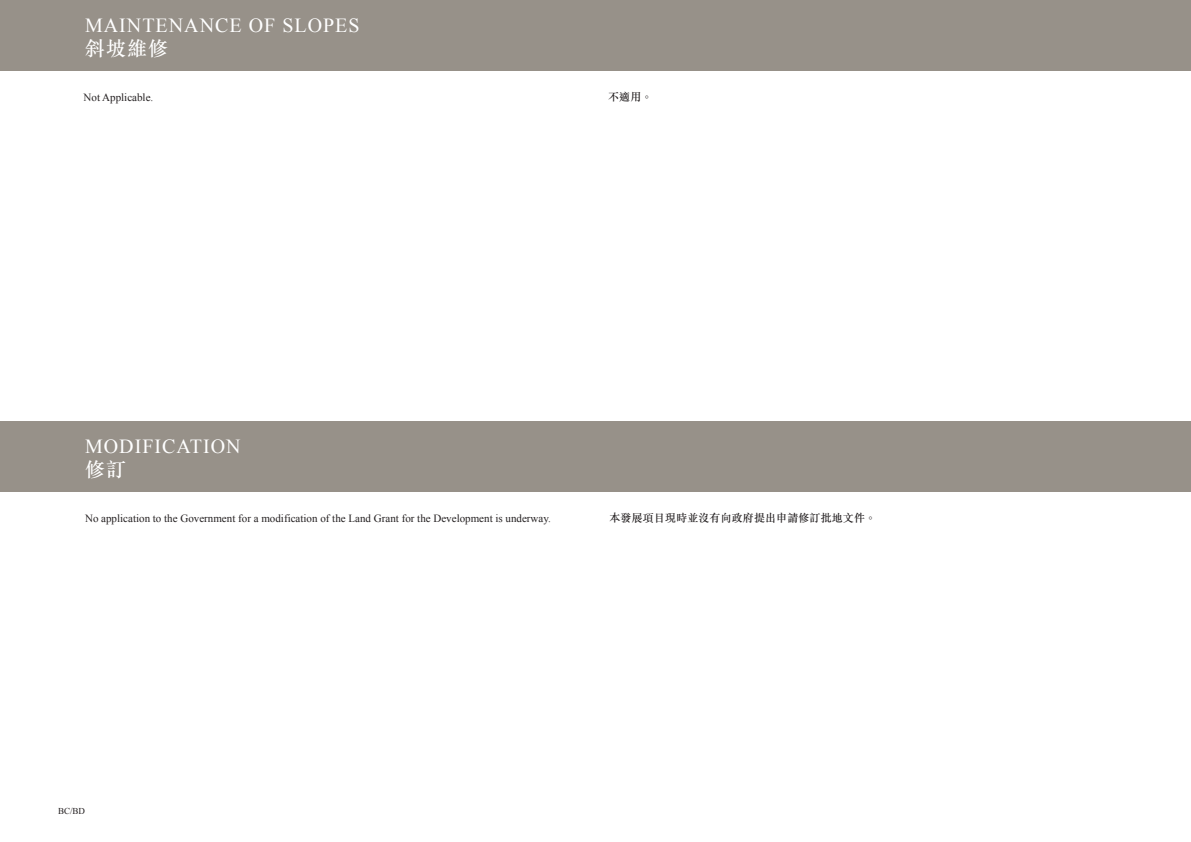
<style>
.page{position:relative;width:1191px;height:842px;background:#fff}
.page>*{position:absolute;margin:0;border:0;box-sizing:border-box;transform-origin:0 0}
.t1{font:20px "Times New Roman";letter-spacing:.05em;color:#fff}
.t2{font:500 20px "M Sung HK";letter-spacing:.05em;color:#fff}
.t3{font:11px "Times New Roman";color:#231f20}
.t4{font:500 11px "M Sung HK";letter-spacing:.01em;color:#231f20}
.t5{font:9px "Times New Roman";color:#231f20}
</style>
<div class="page">
<div style="left:0;top:0;width:1191px;height:71px;background:#979189"></div>
<div style="left:0;top:421px;width:1191px;height:71px;background:#979189"></div>
<h1 class="t1" style="left:85px;top:12px;width:276px">MAINTENANCE OF SLOPES</h1>
<h1 class="t2" style="left:85px;top:35px;width:84px">斜坡維修</h1>
<p class="t3" style="left:84px;top:90px;width:71px">Not Applicable.</p>
<p class="t4" style="left:608px;top:89px;width:46px">不適用。</p>
<h1 class="t1" style="left:85px;top:433px;width:157px">MODIFICATION</h1>
<h1 class="t2" style="left:85px;top:456px;width:42px">修訂</h1>
<p class="t3" style="left:85px;top:511px;width:467px">No application to the Government for a modification of the Land Grant for the Development is underway.</p>
<p class="t4" style="left:609px;top:510px;width:268px">本發展項目現時並沒有向政府提出申請修訂批地文件。</p>
<p class="t5" style="left:58px;top:804px;width:29px">BC/BD</p>
</div>
